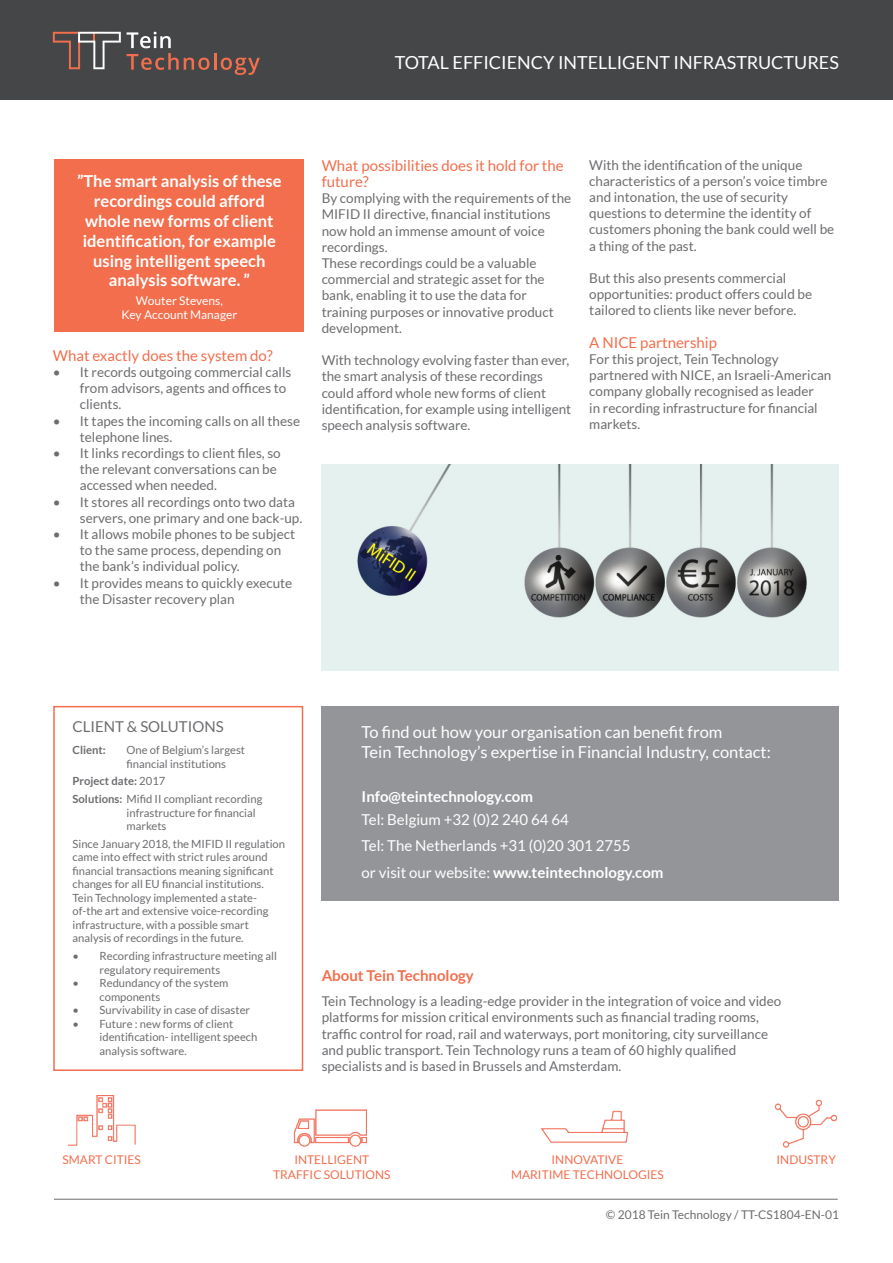
<style>
.page{position:relative;width:893px;height:1263px;background:#fff}
.page>*{position:absolute;margin:0;border:0;box-sizing:border-box;transform-origin:0 0}
.t1{font:18px "Lato";color:#fff}
.t2{font:700 16.5px/19.8px "Lato";color:#fff;text-align:center}
.t3{font:16.5px/19.5px "Lato";color:#fff}
.t4{font:15px/16.2px "Lato";color:#f26e4d}
.t5{font:700 15px "Lato";color:#fff}
.t6{font:15px "Lato";color:#fff}
.t7{font:700 15px "Lato";color:#f26e4d}
.t8{font:15px "Lato";color:#6c6d70}
.t9{font:13.5px/16.2px "Lato";color:#6c6d70}
.t10{font:12px "Lato";color:#f26e4d}
.t11{font:12px "Lato";color:#6c6d70}
.t12{font:12px/14.4px "Lato";color:#fff;text-align:center}
.t13{font:11.25px/13.5px "Lato";color:#6c6d70}
.t14{font:700 11.25px "Lato";color:#6c6d70}
.s1{font-weight:400}
.s2{font-weight:700}
</style>
<div class="page">
<div style="left:0;top:0;width:893px;height:100px;background:#444647"></div>
<svg style="left:127px;top:32px;width:133px;height:43px"></svg>
<svg style="left:53px;top:32px;width:68px;height:37px"></svg>
<hr style="left:54px;top:1199px;width:784px;height:1px;background:#6c6d70">
<div style="left:54px;top:159px;width:250px;height:173px;background:#f26e4d"></div>
<img style="left:322px;top:465px;width:517px;height:205px">
<div style="left:53px;top:706px;width:250px;height:365px;border:2px solid #f26e4d"></div>
<div style="left:322px;top:706px;width:517px;height:195px;background:#939598"></div>
<img style="left:68px;top:1095px;width:68px;height:51px">
<img style="left:774px;top:1099px;width:63px;height:49px">
<img style="left:540px;top:1110px;width:89px;height:33px">
<img style="left:293px;top:1109px;width:74px;height:38px">
<p class="t1" style="left:395px;top:52px;width:445px">TOTAL EFFICIENCY INTELLIGENT INFRASTRUCTURES</p>
<p class="t2" style="left:77px;top:171px;width:206px">”The smart analysis of these recordings could afford whole new forms of client identification, for example using intelligent speech analysis software. ”</p>
<p class="t12" style="left:121px;top:293px;width:117px">Wouter Stevens,<br>Key Account Manager</p>
<p class="t4" style="left:53px;top:347px;width:222px">What exactly does the system do?</p>
<p class="t9" style="left:80px;top:364px;width:213px;text-indent:-27px">• It records outgoing commercial calls from advisors, agents and offices to clients.</p>
<p class="t9" style="left:80px;top:412px;width:222px;text-indent:-27px">• It tapes the incoming calls on all these telephone lines.</p>
<p class="t9" style="left:80px;top:445px;width:202px;text-indent:-27px">• It links recordings to client files, so the relevant conversations can be accessed when needed.</p>
<p class="t9" style="left:80px;top:493px;width:224px;text-indent:-27px">• It stores all recordings onto two data servers, one primary and one back-up.</p>
<p class="t9" style="left:80px;top:526px;width:217px;text-indent:-27px">• It allows mobile phones to be subject to the same process, depending on the bank’s individual policy.</p>
<p class="t9" style="left:80px;top:574px;width:214px;text-indent:-27px">• It provides means to quickly execute the Disaster recovery plan</p>
<p class="t4" style="left:322px;top:157px;width:244px">What possibilities does it hold for the future?</p>
<p class="t9" style="left:322px;top:190px;width:251px">By complying with the requirements of the MIFID II directive, financial institutions now hold an immense amount of voice recordings.</p>
<p class="t9" style="left:322px;top:255px;width:234px">These recordings could be a valuable commercial and strategic asset for the bank, enabling it to use the data for training purposes or innovative product development.</p>
<p class="t9" style="left:322px;top:352px;width:251px">With technology evolving faster than ever, the smart analysis of these recordings could afford whole new forms of client identification, for example using intelligent speech analysis software.</p>
<p class="t9" style="left:589px;top:157px;width:246px">With the identification of the unique characteristics of a person’s voice timbre and intonation, the use of security questions to determine the identity of customers phoning the bank could well be a thing of the past.</p>
<p class="t9" style="left:589px;top:270px;width:224px">But this also presents commercial opportunities: product offers could be tailored to clients like never before.</p>
<p class="t4" style="left:589px;top:334px;width:129px">A NICE partnership</p>
<p class="t9" style="left:589px;top:351px;width:244px">For this project, Tein Technology partnered with NICE, an Israeli-American company globally recognised as leader<br>in recording infrastructure for financial markets.</p>
<p class="t8" style="left:73px;top:718px;width:153px">CLIENT &amp; SOLUTIONS</p>
<p class="t14" style="left:73px;top:744px;width:35px">Client:</p>
<p class="t13" style="left:127px;top:743px;width:120px">One of Belgium’s largest financial institutions</p>
<p class="t14" style="left:73px;top:775px;width:94px">Project date: <span class="s1">2017</span></p>
<p class="t13" style="left:127px;top:792px;width:137px;text-indent:-54px"><span class="s2">Solutions:</span> Mifid II compliant recording infrastructure for financial markets</p>
<p class="t13" style="left:73px;top:837px;width:214px">Since January 2018, the MIFID II regulation came into effect with strict rules around financial transactions meaning significant changes for all EU financial institutions.<br>Tein Technology implemented a state&shy;of-the art and extensive voice-recording infrastructure, with a possible smart analysis of recordings in the future.</p>
<p class="t13" style="left:100px;top:949px;width:179px;text-indent:-27px">• Recording infrastructure meeting all regulatory requirements</p>
<p class="t13" style="left:100px;top:976px;width:130px;text-indent:-27px">• Redundancy of the system components</p>
<p class="t13" style="left:73px;top:1003px;width:179px">• Survivability in case of disaster</p>
<p class="t13" style="left:100px;top:1017px;width:159px;text-indent:-27px">• Future : new forms of client identification- intelligent speech analysis software.</p>
<p class="t3" style="left:362px;top:722px;width:411px">To find out how your organisation can benefit from<br>Tein Technology’s expertise in Financial Industry, contact:</p>
<p class="t5" style="left:362px;top:788px;width:173px">Info@teintechnology.com</p>
<p class="t6" style="left:362px;top:811px;width:209px">Tel: Belgium +32 (0)2 240 64 64</p>
<p class="t6" style="left:362px;top:837px;width:270px">Tel: The Netherlands +31 (0)20 301 2755</p>
<p class="t5" style="left:362px;top:863px;width:303px"><span class="s1">or visit our website:</span> www.teintechnology.com</p>
<p class="t7" style="left:322px;top:967px;width:154px">About Tein Technology</p>
<p class="t9" style="left:322px;top:993px;width:461px">Tein Technology is a leading-edge provider in the integration of voice and video platforms for mission critical environments such as financial trading rooms, traffic control for road, rail and waterways, port monitoring, city surveillance and public transport. Tein Technology runs a team of 60 highly qualified specialists and is based in Brussels and Amsterdam.</p>
<p class="t10" style="left:63px;top:1153px;width:80px">SMART CITIES</p>
<p class="t10" style="left:294px;top:1153px;width:76px">INTELLIGENT</p>
<p class="t10" style="left:273px;top:1167px;width:119px">TRAFFIC SOLUTIONS</p>
<p class="t10" style="left:552px;top:1153px;width:73px">INNOVATIVE</p>
<p class="t10" style="left:511px;top:1167px;width:154px">MARITIME TECHNOLOGIES</p>
<p class="t10" style="left:777px;top:1153px;width:61px">INDUSTRY</p>
<p class="t11" style="left:606px;top:1207px;width:235px">© 2018 Tein Technology / TT-CS1804-EN-01</p>
</div>
